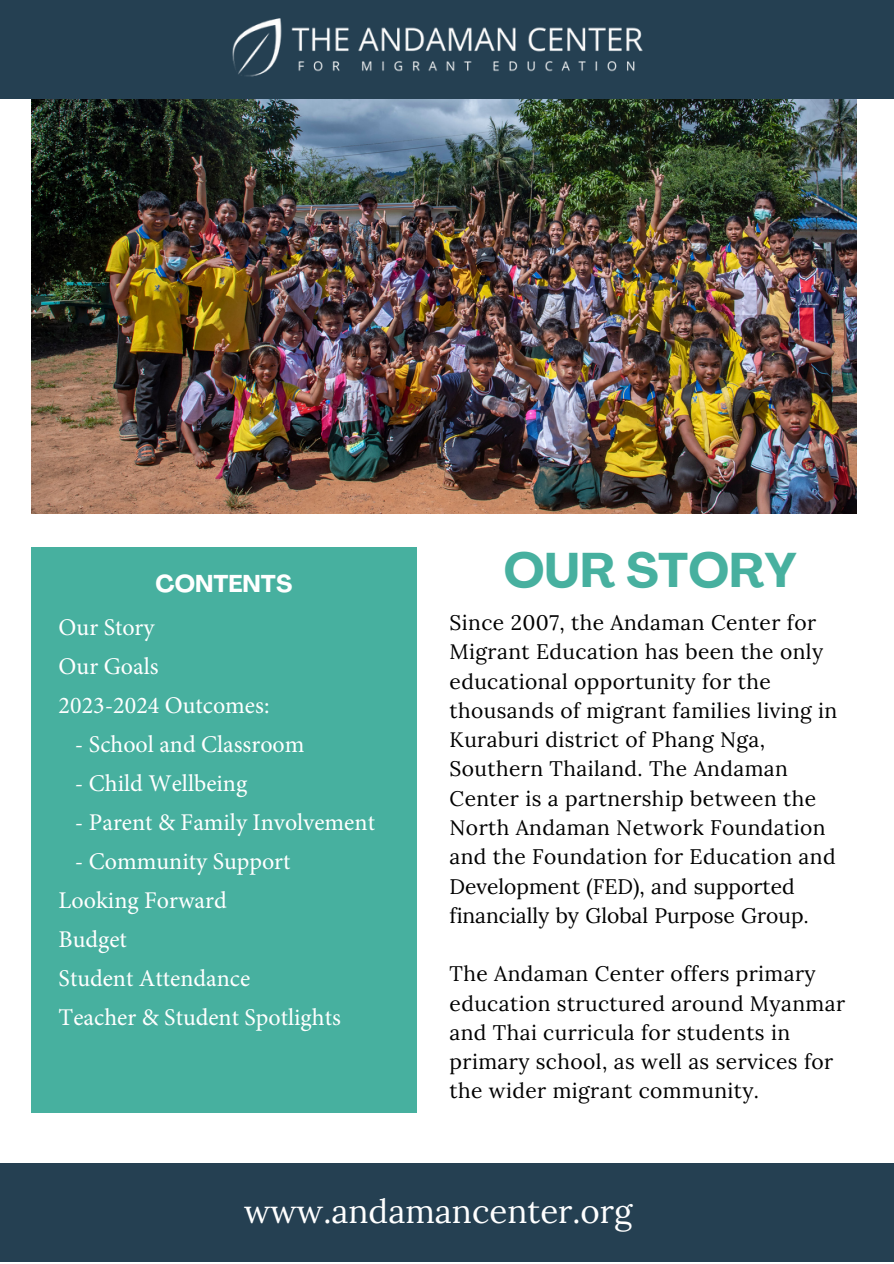
<style>
.page{position:relative;width:894px;height:1264px;background:#fff}
.page>*{position:absolute;margin:0;border:0;box-sizing:border-box;transform-origin:0 0}
.t1{font:700 48px "Agrandir";color:#47b09f}
.t2{font:33px "Lora";color:#fff}
.t3{font:24px/39px "Minion Pro";color:#fff}
.t4{font:700 24px "Agrandir";color:#fff}
.t5{font:21px/29.2px "Lora";letter-spacing:.02em;color:#000}
.s1{font-family:"Minion Pro"}
</style>
<div class="page">
<div style="left:0;top:1163px;width:893px;height:98px;background:#254052"></div>
<img style="left:31px;top:98px;width:825px;height:415px">
<div style="left:0;top:0;width:893px;height:98px;background:#254052"></div>
<div style="left:31px;top:547px;width:385px;height:565px;background:#47b09f"></div>
<img style="left:232px;top:18px;width:411px;height:59px">
<h1 class="t4" style="left:155px;top:573px;width:138px">CONTENTS</h1>
<h1 class="t3" style="left:59px;top:608px;width:212px">Our Story<br>Our Goals<br>2023-2024 Outcomes:</h1>
<h1 class="t3" style="left:75px;top:725px;width:231px">- School and Classroom</h1>
<h1 class="t3" style="left:75px;top:764px;width:174px">- Child Wellbeing</h1>
<h1 class="t3" style="left:75px;top:803px;width:301px">- Parent &amp; Family Involvement</h1>
<h1 class="t3" style="left:59px;top:842px;width:283px;text-indent:16px">- Community Support<br>Looking Forward<br>Budget<br>Student Attendance<br>Teacher &amp; Student Spotlights</h1>
<p class="t1" style="left:503px;top:551px;width:294px">OUR STORY</p>
<p class="t5" style="left:449px;top:608px;width:389px">Since 2007, the Andaman Center for Migrant Education has been the only educational opportunity for the thousands of migrant families living in Kuraburi district of Phang Nga, Southern Thailand. The Andaman Center is a partnership between the North Andaman Network Foundation and the Foundation for Education and Development (FED), and supported financially by Global Purpose Group<span class="s1">.</span></p>
<p class="t5" style="left:449px;top:959px;width:397px">The Andaman Center offers primary education structured around Myanmar and Thai curricula for students in primary school, as well as services for the wider migrant community.</p>
<h3 class="t2" style="left:244px;top:1190px;width:390px">www.andamancenter.org</h3>
</div>
